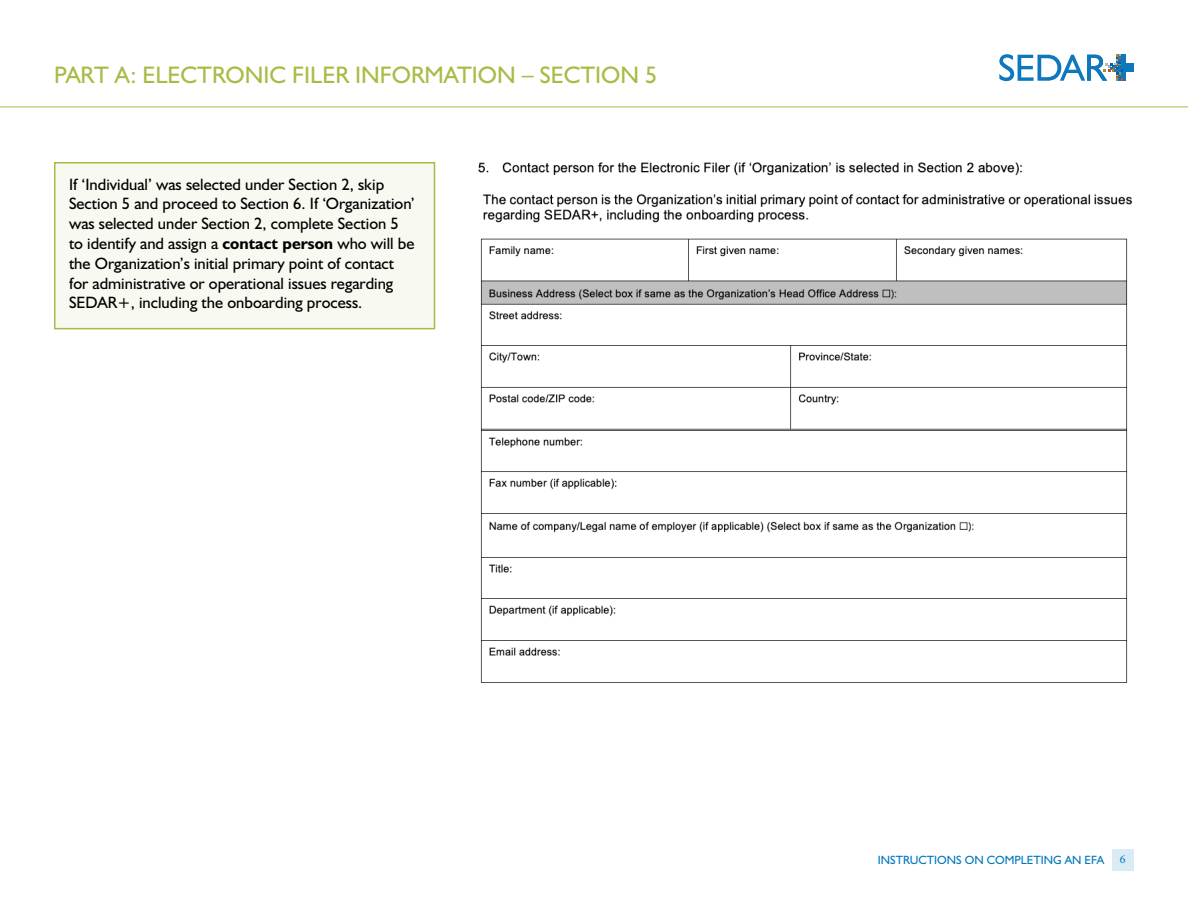
<style>
.page{position:relative;width:1188px;height:918px;background:#fff}
.page>*{position:absolute;margin:0;border:0;box-sizing:border-box;transform-origin:0 0}
.t1{font:24px "Humanist 521 BT";color:#abba47}
.t2{font:16.5px/19.8px "Humanist 521 BT";color:#000}
.t3{font:12px "Humanist 521 BT";color:#0077bf}
.t4{font:12px "Minion Pro";color:#0077bf}
.s1{font-weight:700}
</style>
<div class="page">
<svg style="left:1112px;top:849px;width:22px;height:22px"></svg>
<svg style="left:999px;top:54px;width:135px;height:27px"></svg>
<hr style="left:0;top:107px;width:1188px;height:1px;background:#abba47">
<img style="left:478px;top:162px;width:655px;height:521px">
<div style="left:55px;top:163px;width:379px;height:166px;background:#f8f9f1"></div>
<div style="left:54px;top:162px;width:381px;height:167px;border:2px solid #abba47"></div>
<h1 class="t1" style="left:54px;top:60px;width:605px">PART A: ELECTRONIC FILER INFORMATION – SECTION 5</h1>
<p class="t2" style="left:69px;top:174px;width:347px">If ‘Individual’ was selected under Section 2, skip Section 5 and proceed to Section 6. If ‘Organization’ was selected under Section 2, complete Section 5 to identify and assign a <span class="s1">contact person</span> who will be the Organization’s initial primary point of contact for administrative or operational issues regarding SEDAR+, including the onboarding process.</p>
<p class="t3" style="left:878px;top:853px;width:228px">INSTRUCTIONS ON COMPLETING AN EFA</p>
<p class="t4" style="left:1120px;top:852px;width:7px">6</p>
</div>
